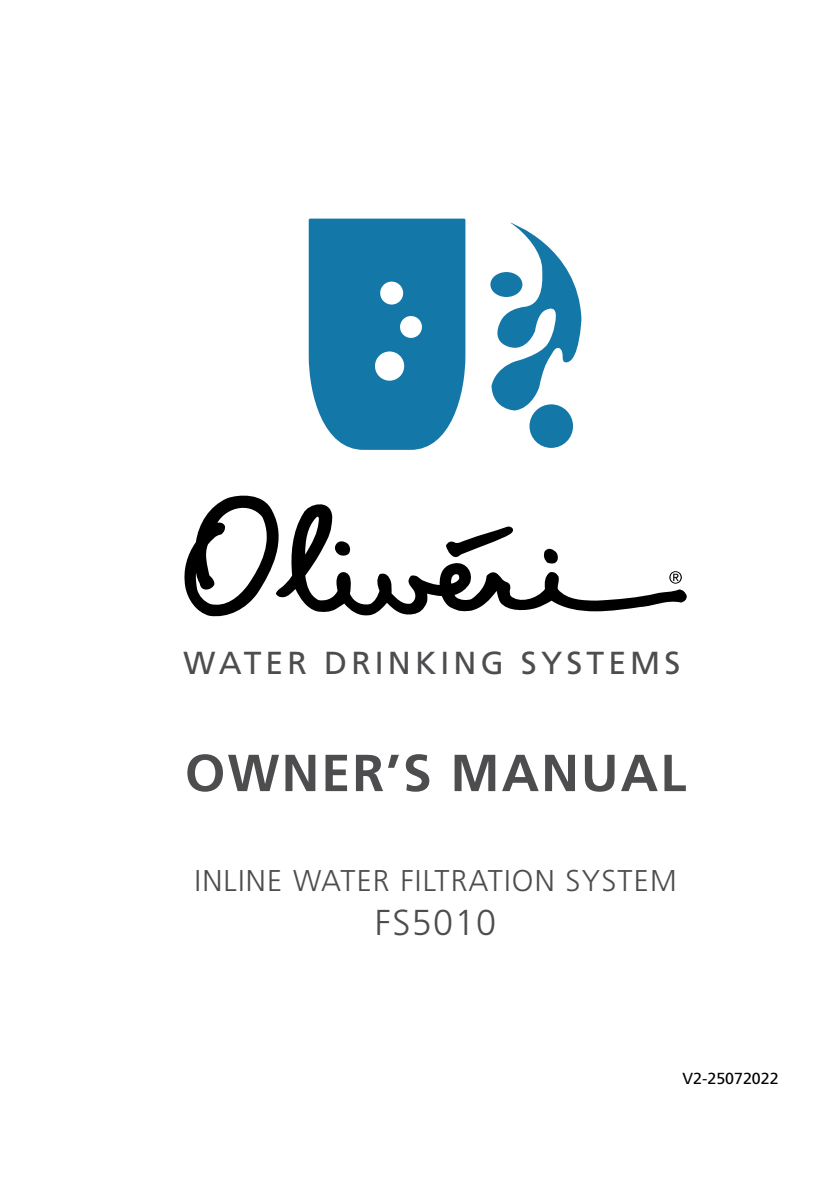
<style>
.page{position:relative;width:840px;height:1191px;background:#fff}
.page>*{position:absolute;margin:0;border:0;box-sizing:border-box;transform-origin:0 0}
.t1{font:700 52px "Frutiger";letter-spacing:.04em;color:#4d4d4f}
.t2{font:300 36px "Frutiger";letter-spacing:.04em;color:#4d4d4f}
.t3{font:31.8px "Frutiger";letter-spacing:.13em;color:#4d4d4f}
.t4{font:300 30px "Frutiger";letter-spacing:.04em;color:#4d4d4f}
.t5{font:16px "Frutiger";color:#000}
</style>
<div class="page">
<svg style="left:308px;top:219px;width:157px;height:231px"></svg>
<svg style="left:491px;top:222px;width:90px;height:188px"></svg>
<div style="left:375px;top:351px;width:29px;height:30px;background:#fff;border-radius:50%"></div>
<div style="left:400px;top:316px;width:21px;height:22px;background:#fff;border-radius:50%"></div>
<div style="left:380px;top:282px;width:23px;height:22px;background:#fff;border-radius:50%"></div>
<div style="left:490px;top:272px;width:32px;height:25px;background:#1377a7;border-radius:50%"></div>
<div style="left:529px;top:404px;width:43px;height:44px;background:#1377a7;border-radius:50%"></div>
<svg style="left:184px;top:495px;width:502px;height:121px"></svg>
<svg style="left:669px;top:571px;width:12px;height:12px"></svg>
<p class="t3" style="left:183px;top:644px;width:498px">WATER DRINKING SYSTEMS</p>
<h1 class="t1" style="left:185px;top:742px;width:502px">OWNER’S MANUAL</h1>
<p class="t4" style="left:194px;top:863px;width:483px">INLINE WATER FILTRATION SYSTEM</p>
<p class="t2" style="left:374px;top:902px;width:123px">FS5010</p>
<p class="t5" style="left:682px;top:1069px;width:98px">V2-25072022</p>
</div>
